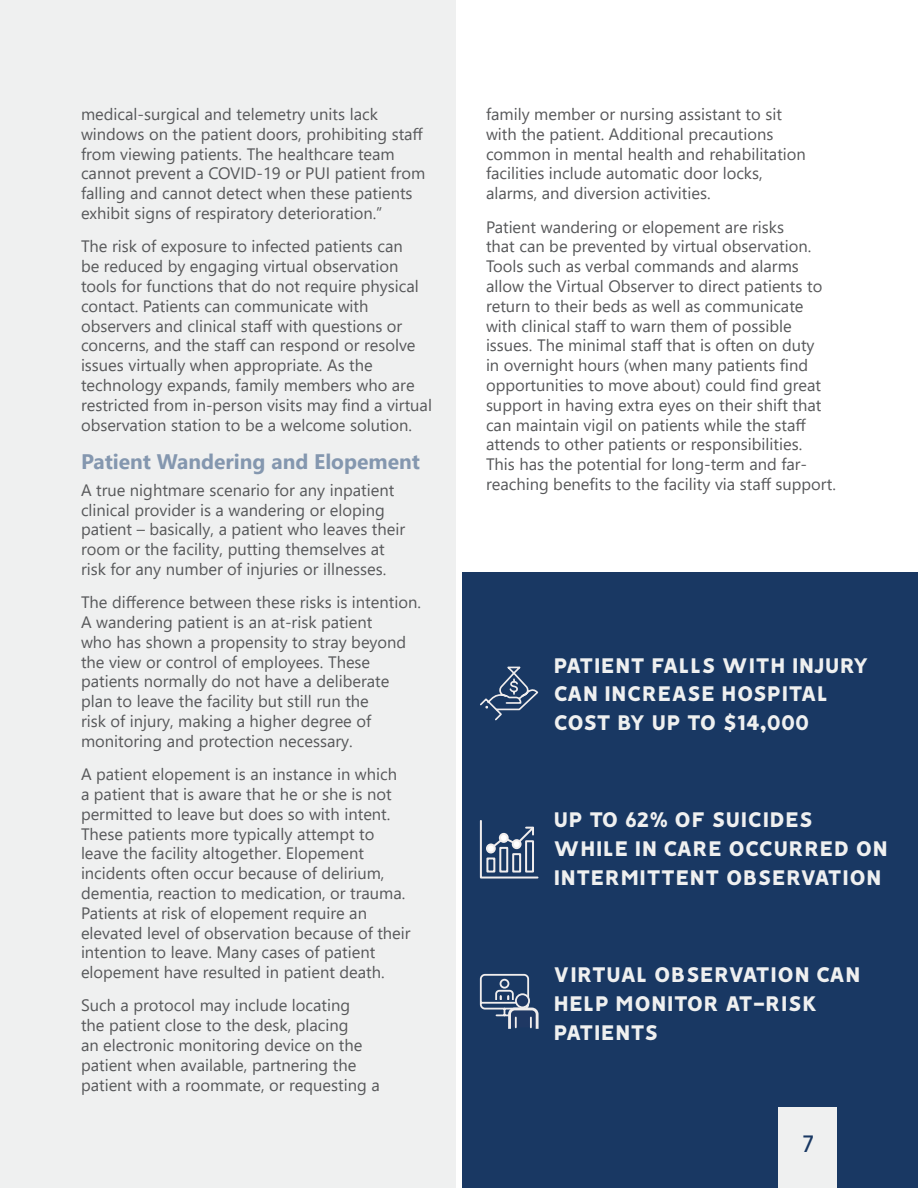
<style>
.page{position:relative;width:918px;height:1188px;background:#fff}
.page>*{position:absolute;margin:0;border:0;box-sizing:border-box;transform-origin:0 0}
.Pulled_Quotes{font:27px "Vision";color:#193863}
.large_bullets{font:800 24px/28.8px "Vision";color:#eff0f0}
.Heading_3{font:700 21px "Segoe UI";color:#8497af}
.Body{font:16.5px/19.8px "Segoe UI";color:#57585a}
</style>
<div class="page">
<div style="left:0;top:0;width:456px;height:1188px;background:#eff0f0"></div>
<div style="left:462px;top:572px;width:456px;height:616px;background:#193863"></div>
<svg style="left:480px;top:666px;width:59px;height:55px"></svg>
<svg style="left:479px;top:820px;width:60px;height:59px"></svg>
<svg style="left:479px;top:973px;width:60px;height:56px"></svg>
<div style="left:779px;top:1107px;width:58px;height:81px;background:#eff0f0"></div>
<p class="Body" style="left:81px;top:103px;width:346px">medical-surgical and telemetry units lack windows on the patient doors, prohibiting staff from viewing patients. The healthcare team cannot prevent a COVID-19 or PUI patient from falling and cannot detect when these patients exhibit signs of respiratory deterioration.”</p>
<p class="Body" style="left:81px;top:235px;width:353px">The risk of exposure to infected patients can<br>be reduced by engaging virtual observation tools for functions that do not require physical contact. Patients can communicate with observers and clinical staff with questions or concerns, and the staff can respond or resolve issues virtually when appropriate. As the technology expands, family members who are restricted from in-person visits may find a virtual observation station to be a welcome solution.</p>
<p class="Heading_3" style="left:81px;top:442px;width:340px">Patient Wandering and Elopement</p>
<p class="Body" style="left:81px;top:479px;width:326px">A true nightmare scenario for any inpatient clinical provider is a wandering or eloping patient – basically, a patient who leaves their room or the facility, putting themselves at risk for any number of injuries or illnesses.</p>
<p class="Body" style="left:81px;top:591px;width:341px">The difference between these risks is intention.<br>A wandering patient is an at-risk patient<br>who has shown a propensity to stray beyond the view or control of employees. These patients normally do not have a deliberate plan to leave the facility but still run the<br>risk of injury, making a higher degree of monitoring and protection necessary.</p>
<p class="Body" style="left:81px;top:763px;width:331px">A patient elopement is an instance in which<br>a patient that is aware that he or she is not permitted to leave but does so with intent.<br>These patients more typically attempt to leave the facility altogether. Elopement incidents often occur because of delirium, dementia, reaction to medication, or trauma.<br>Patients at risk of elopement require an elevated level of observation because of their intention to leave. Many cases of patient elopement have resulted in patient death.</p>
<p class="Body" style="left:81px;top:994px;width:300px">Such a protocol may include locating<br>the patient close to the desk, placing<br>an electronic monitoring device on the patient when available, partnering the patient with a roommate, or requesting a</p>
<p class="Body" style="left:486px;top:103px;width:321px">family member or nursing assistant to sit with the patient. Additional precautions common in mental health and rehabilitation facilities include automatic door locks, alarms, and diversion activities.</p>
<p class="Body" style="left:486px;top:215px;width:351px">Patient wandering or elopement are risks<br>that can be prevented by virtual observation.<br>Tools such as verbal commands and alarms allow the Virtual Observer to direct patients to return to their beds as well as communicate with clinical staff to warn them of possible issues. The minimal staff that is often on duty<br>in overnight hours (when many patients find opportunities to move about) could find great support in having extra eyes on their shift that can maintain vigil on patients while the staff attends to other patients or responsibilities.<br>This has the potential for long-term and far&shy;reaching benefits to the facility via staff support.</p>
<p class="large_bullets" style="left:554px;top:651px;width:317px">PATIENT FALLS WITH INJURY<br>CAN INCREASE HOSPITAL<br>COST BY UP TO $14,000</p>
<p class="large_bullets" style="left:554px;top:806px;width:336px">UP TO 62% OF SUICIDES<br>WHILE IN CARE OCCURRED ON<br>INTERMITTENT OBSERVATION</p>
<p class="large_bullets" style="left:554px;top:961px;width:309px">VIRTUAL OBSERVATION CAN<br>HELP MONITOR AT-RISK<br>PATIENTS</p>
<p class="Pulled_Quotes" style="left:801px;top:1128px;width:16px">7</p>
</div>
